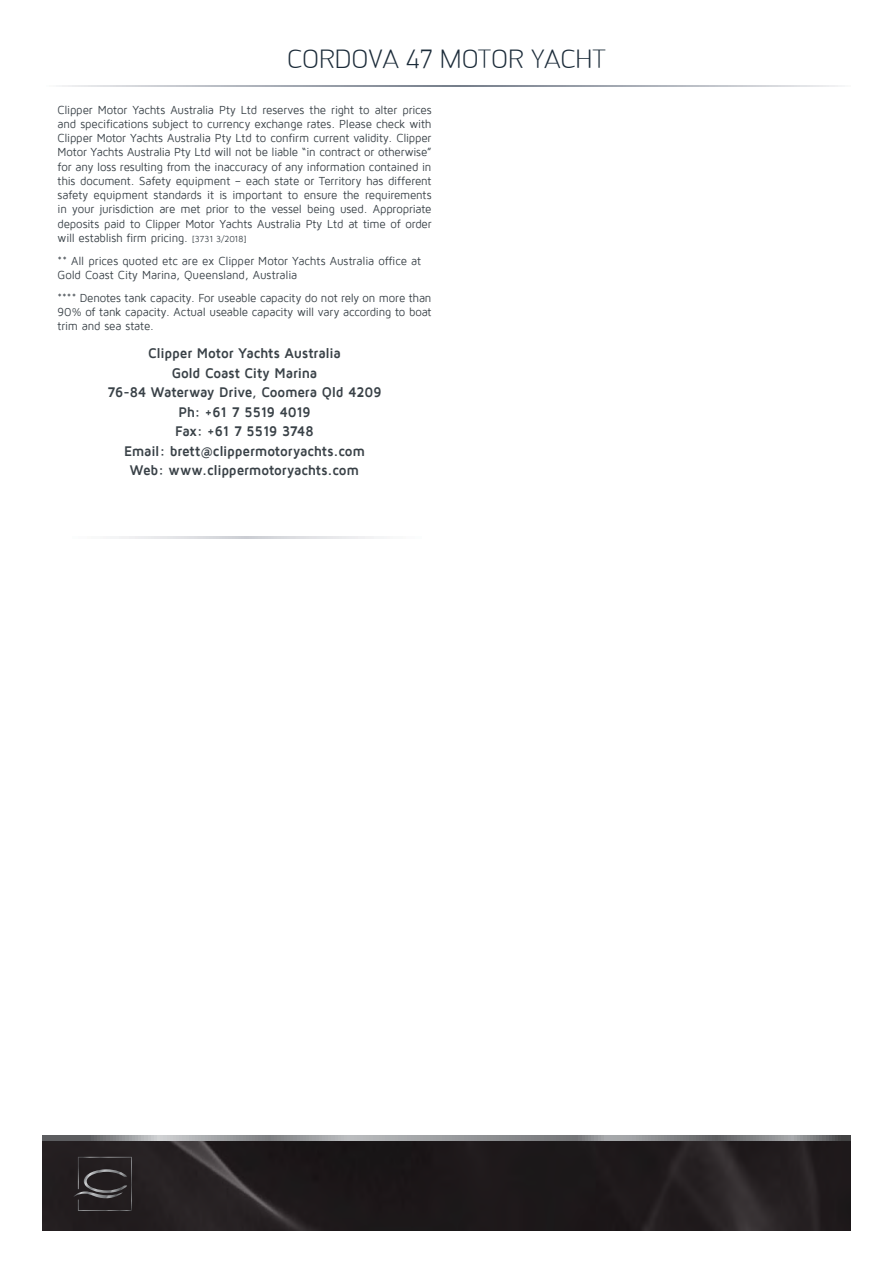
<style>
.page{position:relative;width:893px;height:1263px;background:#fff}
.page>*{position:absolute;margin:0;border:0;box-sizing:border-box;transform-origin:0 0}
.t1{font:25.65px "Engel Lightltd";color:#1b2b39;scale:1.11 1}
.t2{font:700 14.4px/19.5px "Maven Pro";letter-spacing:-.015em;color:#394147;text-align:center;scale:.95 1}
.t3{font:12px/14.2px "Maven Pro";letter-spacing:-.01em;color:#394147;text-align:justify;scale:.95 1}
.s1{font-size:9px}
</style>
<div class="page">
<svg style="left:59px;top:85px;width:783px;height:1px"></svg>
<img style="left:43px;top:1140px;width:807px;height:90px">
<svg style="left:43px;top:1135px;width:807px;height:5px;background:#8e9092"></svg>
<svg style="left:73px;top:1157px;width:59px;height:54px;background:#332f30"></svg>
<svg style="left:110px;top:536px;width:274px;height:3px"></svg>
<h1 class="t1" style="left:287px;top:49px;width:289px">CORDOVA 47 MOTOR YACHT</h1>
<p class="t3" style="left:58px;top:102px;width:395px">Clipper Motor Yachts Australia Pty Ltd reserves the right to alter prices and specifications subject to currency exchange rates. Please check with Clipper Motor Yachts Australia Pty Ltd to confirm current validity. Clipper Motor Yachts Australia Pty Ltd will not be liable “in contract or otherwise” for any loss resulting from the inaccuracy of any information contained in this document. Safety equipment – each state or Territory has different safety equipment standards it is important to ensure the requirements in your jurisdiction are met prior to the vessel being used. Appropriate deposits paid to Clipper Motor Yachts Australia Pty Ltd at time of order will establish firm pricing. <span class="s1">[3731 3/2018]</span></p>
<p class="t3" style="left:58px;top:253px;width:384px">** All prices quoted etc are ex Clipper Motor Yachts Australia office at<br>Gold Coast City Marina, Queensland, Australia</p>
<p class="t3" style="left:58px;top:290px;width:395px">**** Denotes tank capacity. For useable capacity do not rely on more than 90% of tank capacity. Actual useable capacity will vary according to boat trim and sea state.</p>
<p class="t2" style="left:107px;top:343px;width:290px">Clipper Motor Yachts Australia<br>Gold Coast City Marina<br>76-84 Waterway Drive, Coomera Qld 4209<br>Ph: +61 7 5519 4019<br>Fax: +61 7 5519 3748<br>Email: brett@clippermotoryachts.com<br>Web: www.clippermotoryachts.com</p>
</div>
